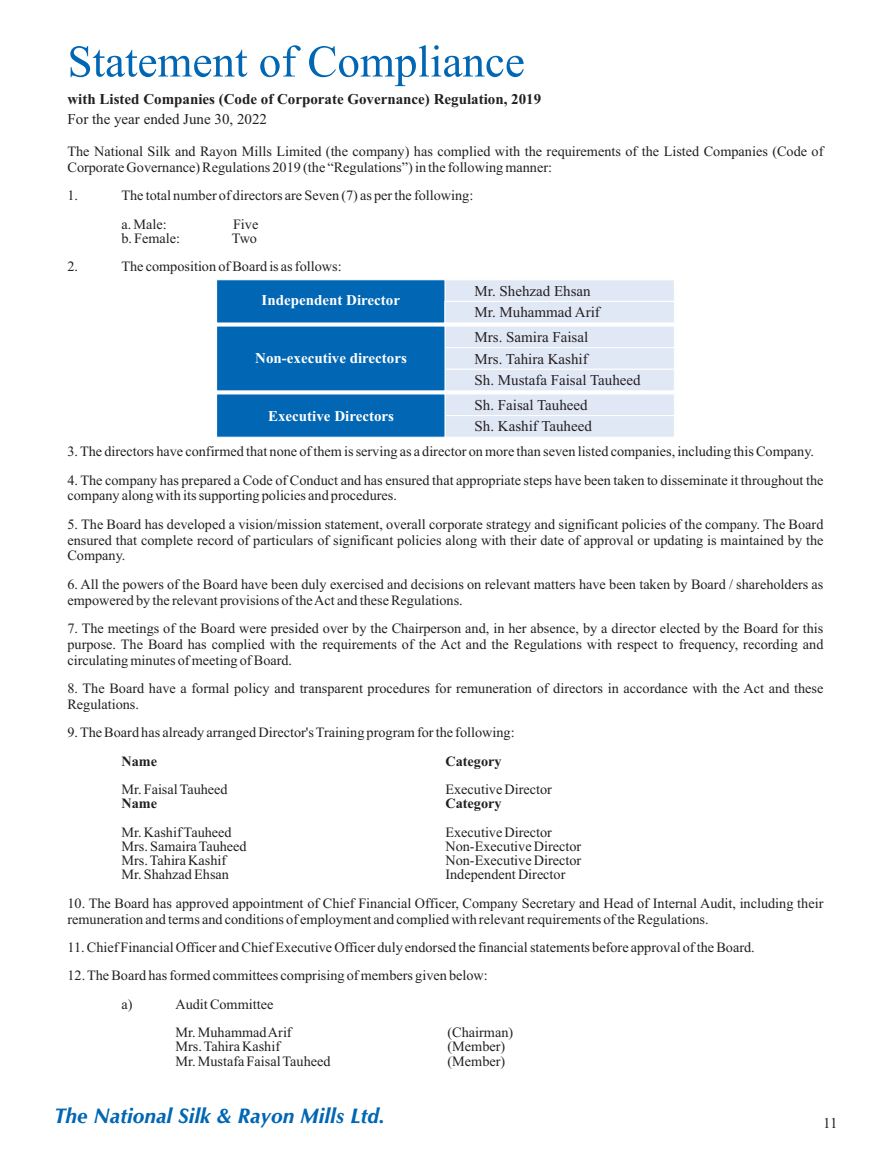
<style>
.page{position:relative;width:891px;height:1175px;background:#fff}
.page>*{position:absolute;margin:0;border:0;box-sizing:border-box;transform-origin:0 0}
.t1{font:italic 700 21px "CG Omega";color:#0166b3}
.t2{font:15px/21.6px "Times New Roman";color:#231f20}
.t3{font:700 15px "Times New Roman";color:#231f20}
.t4{font:700 15px "Times New Roman";color:#fff}
.t5{font:14.25px/15.8px "Times New Roman";color:#231f20}
.t6{font:700 14.25px "Times New Roman";color:#231f20}
</style>
<div class="page">
<svg style="left:70px;top:46px;width:178px;height:32px"></svg>
<svg style="left:260px;top:45px;width:41px;height:33px"></svg>
<svg style="left:309px;top:45px;width:215px;height:42px"></svg>
<svg style="left:216px;top:279px;width:458px;height:158px;background:#7badd7"></svg>
<p class="t3" style="left:68px;top:94px;width:475px">with Listed Companies (Code of Corporate Governance) Regulation, 2019</p>
<p class="t2" style="left:68px;top:109px;width:201px">For the year ended June 30, 2022</p>
<p class="t5" style="left:67px;top:145px;width:757px">The National Silk and Rayon Mills Limited (the company) has complied with the requirements of the Listed Companies (Code of<br>Corporate Governance) Regulations 2019 (the “Regulations”) in the following manner:</p>
<p class="t5" style="left:67px;top:189px;width:12px">1.</p>
<p class="t5" style="left:121px;top:183px;width:353px;line-height:28.3px">The total number of directors are Seven (7) as per the following: a. Male:</p>
<p class="t5" style="left:233px;top:217px;width:27px">Five</p>
<p class="t5" style="left:121px;top:232px;width:60px">b. Female:</p>
<p class="t5" style="left:232px;top:232px;width:27px">Two</p>
<p class="t5" style="left:67px;top:260px;width:12px">2.</p>
<p class="t5" style="left:121px;top:260px;width:222px">The composition of Board is as follows:</p>
<p class="t4" style="left:262px;top:295px;width:140px">Independent Director</p>
<p class="t4" style="left:255px;top:353px;width:153px">Non-executive directors</p>
<p class="t4" style="left:268px;top:410px;width:127px">Executive Directors</p>
<p class="t2" style="left:475px;top:281px;width:118px">Mr. Shehzad Ehsan</p>
<p class="t2" style="left:475px;top:327px;width:168px">Mrs. Samira Faisal<br>Mrs. Tahira Kashif<br>Sh. Mustafa Faisal Tauheed</p>
<p class="t2" style="left:475px;top:395px;width:119px">Sh. Faisal Tauheed<br>Sh. Kashif Tauheed</p>
<p class="t2" style="left:475px;top:303px;width:127px">Mr. Muhammad Arif</p>
<p class="t5" style="left:67px;top:445px;width:748px">3. The directors have confirmed that none of them is serving as a director on more than seven listed companies, including this Company.</p>
<p class="t5" style="left:67px;top:473px;width:758px">4. The company has prepared a Code of Conduct and has ensured that appropriate steps have been taken to disseminate it throughout the company along with its supporting policies and procedures.</p>
<p class="t5" style="left:67px;top:517px;width:758px;text-align:justify">5. The Board has developed a vision/mission statement, overall corporate strategy and significant policies of the company. The Board ensured that complete record of particulars of significant policies along with their date of approval or updating is maintained by the Company.</p>
<p class="t5" style="left:67px;top:577px;width:757px">6. All the powers of the Board have been duly exercised and decisions on relevant matters have been taken by Board / shareholders as empowered by the relevant provisions of the Act and these Regulations.</p>
<p class="t5" style="left:67px;top:621px;width:758px;text-align:justify">7. The meetings of the Board were presided over by the Chairperson and, in her absence, by a director elected by the Board for this purpose. The Board has complied with the requirements of the Act and the Regulations with respect to frequency, recording and circulating minutes of meeting of Board.</p>
<p class="t5" style="left:67px;top:681px;width:757px">8. The Board have a formal policy and transparent procedures for remuneration of directors in accordance with the Act and these<br>Regulations.</p>
<p class="t5" style="left:67px;top:726px;width:449px">9. The Board has already arranged Director's Training program for the following:</p>
<p class="t6" style="left:121px;top:756px;width:37px">Name</p>
<p class="t6" style="left:445px;top:756px;width:58px">Category</p>
<p class="t5" style="left:121px;top:782px;width:108px">Mr. Faisal Tauheed</p>
<p class="t5" style="left:445px;top:782px;width:108px">Executive Director</p>
<p class="t6" style="left:121px;top:798px;width:37px">Name</p>
<p class="t6" style="left:445px;top:798px;width:58px">Category</p>
<p class="t5" style="left:121px;top:825px;width:112px">Mr. Kashif Tauheed</p>
<p class="t5" style="left:445px;top:825px;width:108px">Executive Director</p>
<p class="t5" style="left:121px;top:839px;width:127px">Mrs. Samaira Tauheed</p>
<p class="t5" style="left:445px;top:839px;width:137px">Non-Executive Director</p>
<p class="t5" style="left:121px;top:853px;width:106px">Mrs. Tahira Kashif</p>
<p class="t5" style="left:445px;top:853px;width:137px">Non-Executive Director</p>
<p class="t5" style="left:121px;top:868px;width:109px">Mr. Shahzad Ehsan</p>
<p class="t5" style="left:445px;top:868px;width:122px">Independent Director</p>
<p class="t5" style="left:67px;top:896px;width:758px">10. The Board has approved appointment of Chief Financial Officer, Company Secretary and Head of Internal Audit, including their remuneration and terms and conditions of employment and complied with relevant requirements of the Regulations.</p>
<p class="t5" style="left:67px;top:940px;width:689px">11. Chief Financial Officer and Chief Executive Officer duly endorsed the financial statements before approval of the Board.</p>
<p class="t5" style="left:121px;top:962px;width:368px;line-height:28.3px;text-indent:-54px">12. The Board has formed committees comprising of members given below: a)</p>
<p class="t5" style="left:175px;top:991px;width:118px;line-height:28.3px">Audit Committee<br>Mr. Muhammad Arif</p>
<p class="t5" style="left:448px;top:1025px;width:67px">(Chairman)</p>
<p class="t5" style="left:175px;top:1040px;width:106px">Mrs. Tahira Kashif</p>
<p class="t5" style="left:448px;top:1040px;width:59px">(Member)</p>
<p class="t5" style="left:175px;top:1054px;width:157px">Mr. Mustafa Faisal Tauheed</p>
<p class="t5" style="left:448px;top:1054px;width:59px">(Member)</p>
<h1 class="t1" style="left:54px;top:1107px;width:332px">The National Silk &amp; Rayon Mills Ltd.</h1>
<p class="t2" style="left:823px;top:1113px;width:16px">11</p>
</div>
